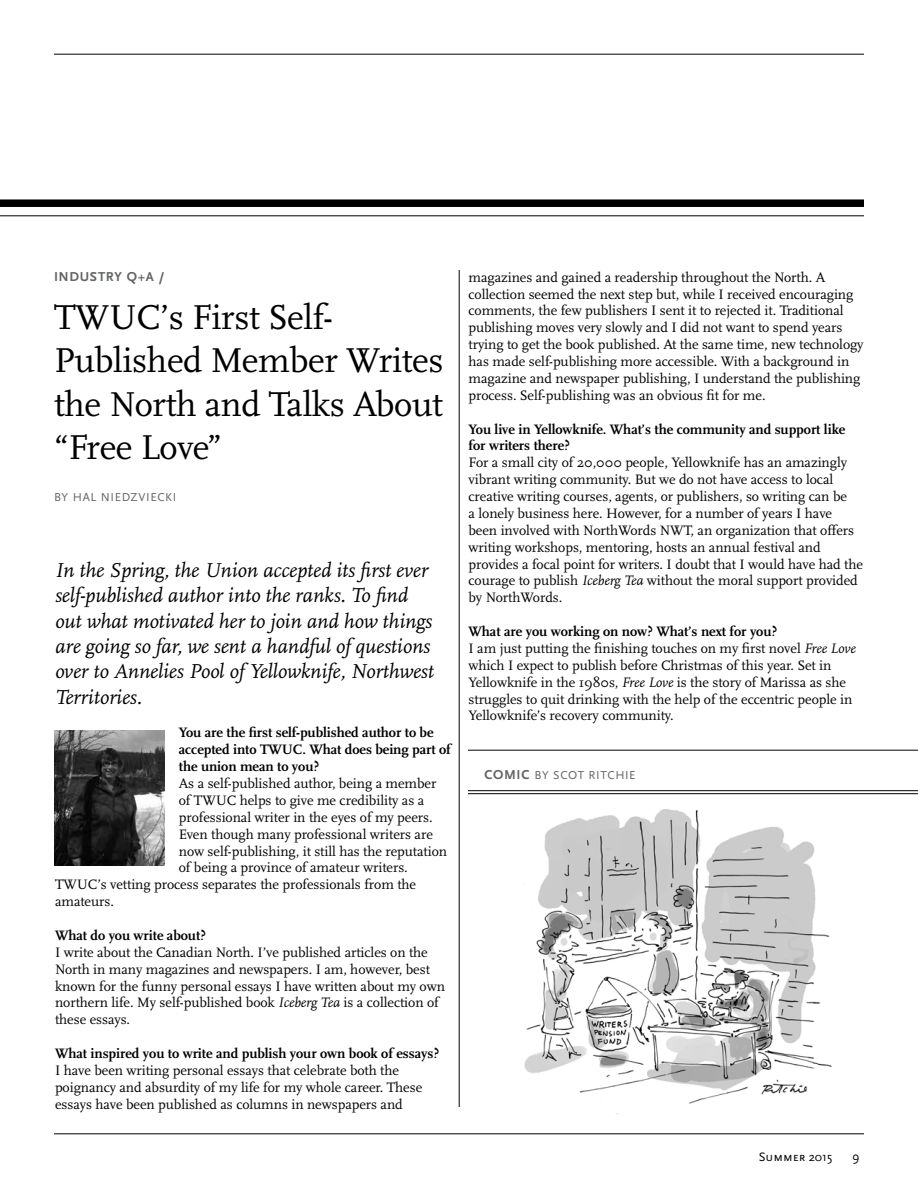
<style>
.page{position:relative;width:918px;height:1188px;background:#fff}
.page>*{position:absolute;margin:0;border:0;box-sizing:border-box;transform-origin:0 0}
.t1{font:36px/43.2px "Scala";letter-spacing:-.01em;color:#000}
.t2{font:italic 21px/25.3px "Scala";letter-spacing:-.005em;color:#000}
.t3{font:14.25px/16.8px "Scala";letter-spacing:-.005em;color:#000}
.t4{font:700 14.25px/16.8px "Scala";letter-spacing:-.005em;color:#000}
.t5{font:700 13.5px "Scala Sans";color:#636466}
.t6{font:13.5px "Scala Sans Caps";color:#000}
.t7{font:12.75px "Scala Sans Caps";color:#000}
.t8{font:12px "Scala Sans";letter-spacing:.05em;color:#636466}
.s1{font-style:italic}
.s2{font-weight:700}
</style>
<div class="page">
<div style="left:0;top:199px;width:864px;height:8px;background:#000"></div>
<hr style="left:0;top:216px;width:864px;height:1px;background:#000">
<hr style="left:54px;top:54px;width:810px;height:1px;background:#000">
<hr style="left:54px;top:1134px;width:810px;height:1px;background:#000">
<img style="left:524px;top:809px;width:308px;height:305px">
<hr style="left:468px;top:750px;width:450px;height:1px;background:#000">
<hr style="left:468px;top:790px;width:450px;height:1px;background:#000">
<hr style="left:468px;top:793px;width:450px;height:1px;background:#000">
<hr style="left:459px;top:270px;width:1px;height:837px;background:#000">
<img style="left:54px;top:730px;width:111px;height:135px">
<p class="t5" style="left:54px;top:269px;width:15px">INDUSTRY</p>
<p class="t5" style="left:127px;top:269px;width:39px">Q+A /</p>
<h1 class="t1" style="left:54px;top:297px;width:391px">TWUC’s First Self-<br>Published Member Writes the North and Talks About “Free Love”</h1>
<p class="t8" style="left:54px;top:491px;width:28px">BY HAL</p>
<p class="t8" style="left:101px;top:491px;width:77px">NIEDZVIECKI</p>
<p class="t2" style="left:55px;top:558px;width:380px">In the Spring, the Union accepted its first ever self-published author into the ranks. To find out what motivated her to join and how things are going so far, we sent a handful of questions over to Annelies Pool of Yellowknife, Northwest Territories.</p>
<p class="t4" style="left:179px;top:725px;width:274px">You are the first self-published author to be accepted into TWUC. What does being part of the union mean to you?</p>
<p class="t3" style="left:179px;top:775px;width:259px">As a self-published author, being a member</p>
<p class="t3" style="left:179px;top:792px;width:247px">of TWUC helps to give me credibility as a</p>
<p class="t3" style="left:179px;top:809px;width:255px">professional writer in the eyes of my peers.</p>
<p class="t3" style="left:179px;top:826px;width:256px">Even though many professional writers are</p>
<p class="t3" style="left:179px;top:843px;width:270px">now self-publishing, it still has the reputation</p>
<p class="t3" style="left:179px;top:860px;width:231px">of being a province of amateur writers.</p>
<p class="t3" style="left:55px;top:877px;width:363px">TWUC’s vetting process separates the professionals from the</p>
<p class="t3" style="left:55px;top:893px;width:60px">amateurs.</p>
<p class="t4" style="left:55px;top:927px;width:153px">What do you write about?</p>
<p class="t3" style="left:55px;top:944px;width:391px">I write about the Canadian North. I’ve published articles on the North in many magazines and newspapers. I am, however, best known for the funny personal essays I have written about my own northern life. My self-published book <span class="s1">Iceberg Tea</span> is a collection of these essays.</p>
<p class="t4" style="left:55px;top:1045px;width:386px">What inspired you to write and publish your own book of essays?</p>
<p class="t3" style="left:55px;top:1062px;width:369px">I have been writing personal essays that celebrate both the poignancy and absurdity of my life for my whole career. These essays have been published as columns in newspapers and</p>
<p class="t3" style="left:469px;top:269px;width:397px">magazines and gained a readership throughout the North. A collection seemed the next step but, while I received encouraging comments, the few publishers I sent it to rejected it. Traditional publishing moves very slowly and I did not want to spend years trying to get the book published. At the same time, new technology has made self-publishing more accessible. With a background in magazine and newspaper publishing, I understand the publishing process. Self-publishing was an obvious fit for me.</p>
<p class="t4" style="left:469px;top:421px;width:378px">You live in Yellowknife. What’s the community and support like for writers there?</p>
<p class="t3" style="left:469px;top:455px;width:396px">For a small city of 20,000 people, Yellowknife has an amazingly vibrant writing community. But we do not have access to local creative writing courses, agents, or publishers, so writing can be<br>a lonely business here. However, for a number of years I have been involved with NorthWords NWT, an organization that offers writing workshops, mentoring, hosts an annual festival and provides a focal point for writers. I doubt that I would have had the courage to publish <span class="s1">Iceberg Tea</span> without the moral support provided by NorthWords.</p>
<p class="t3" style="left:469px;top:623px;width:389px"><span class="s2">What are you working on now? What’s next for you?<br></span>I am just putting the finishing touches on my first novel <span class="s1">Free Love </span>which I expect to publish before Christmas of this year. Set in Yellowknife in the 1980s, <span class="s1">Free Love</span> is the story of Marissa as she struggles to quit drinking with the help of the eccentric people in Yellowknife’s recovery community.</p>
<p class="t5" style="left:485px;top:768px;width:19px">COMIC</p>
<p class="t8" style="left:535px;top:769px;width:101px">BY SCOT RITCHIE</p>
<p class="t7" style="left:759px;top:1150px;width:75px">Summer 2015</p>
<p class="t6" style="left:852px;top:1149px;width:9px">9</p>
</div>
